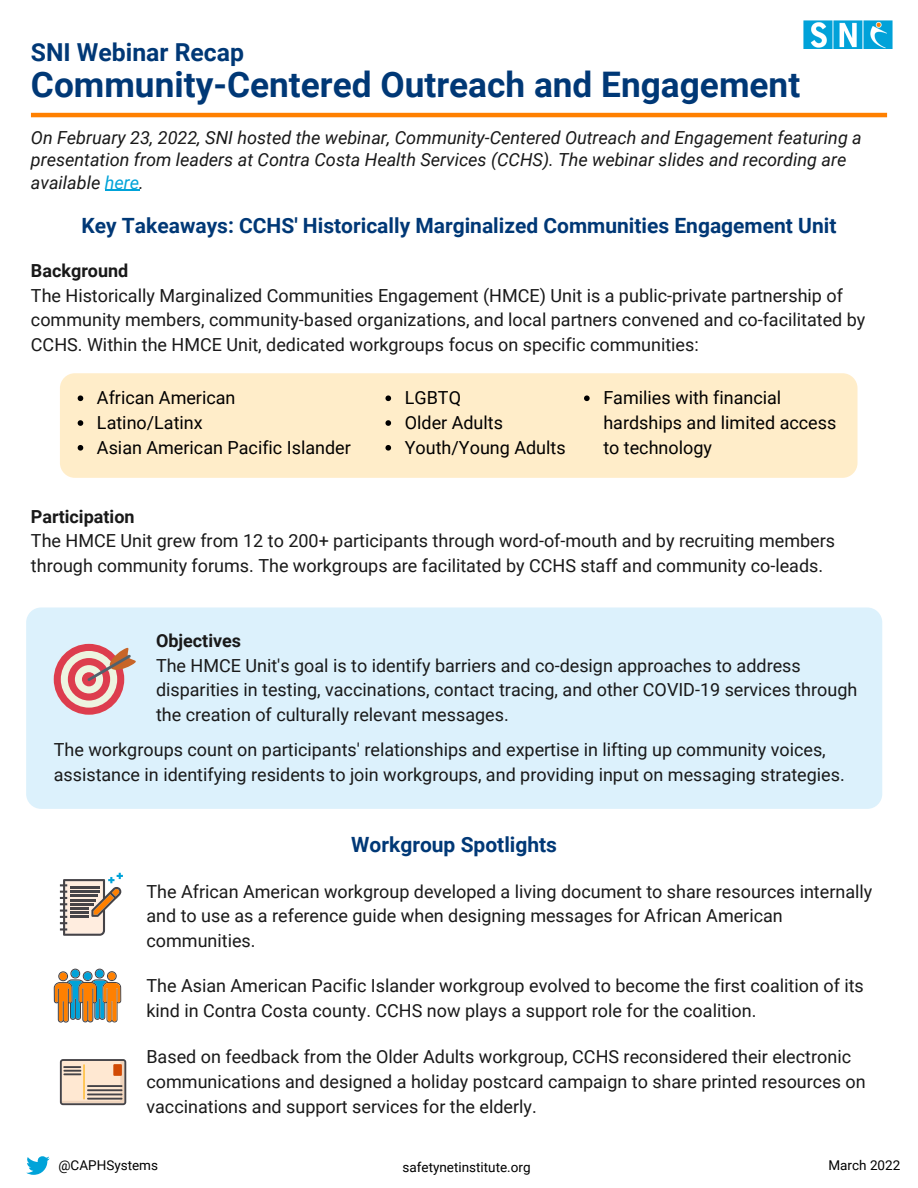
<style>
.page{position:relative;width:918px;height:1188px;background:#fff}
.page>*{position:absolute;margin:0;border:0;box-sizing:border-box;transform-origin:0 0}
.t1{font:700 35.25px "Roboto";color:#003876}
.t2{font:700 24.75px "Roboto";color:#003876}
.t3{font:700 21px "Roboto";color:#003876}
.t4{font:18px/24.8px "Roboto";color:#191919}
.t5{font:italic 18px/22.5px "Roboto";color:#191919}
.t6{font:18px/24.8px "Roboto";color:#000}
.t7{font:700 18px "Roboto";color:#191919}
.t8{font:13.5px "Roboto";color:#000}
.s1{color:#00a3d9}
</style>
<div class="page">
<svg style="left:26px;top:1156px;width:24px;height:19px"></svg>
<hr style="left:31px;top:113px;width:856px;height:4px;background:#ff8000">
<div style="left:26px;top:608px;width:856px;height:201px;background:#dcf1fc;border-radius:15px"></div>
<svg style="left:54px;top:644px;width:82px;height:71px"></svg>
<svg style="left:60px;top:873px;width:63px;height:63px"></svg>
<hr style="left:70px;top:907px;width:19px;height:3px;background:#454347">
<hr style="left:70px;top:903px;width:24px;height:2px;background:#454347">
<hr style="left:70px;top:899px;width:26px;height:2px;background:#454347">
<hr style="left:70px;top:895px;width:28px;height:2px;background:#454347">
<hr style="left:70px;top:891px;width:30px;height:2px;background:#454347">
<hr style="left:70px;top:886px;width:30px;height:3px;background:#454347">
<svg style="left:54px;top:969px;width:67px;height:54px"></svg>
<svg style="left:60px;top:1059px;width:66px;height:46px;background:#d7c4b4"></svg>
<hr style="left:87px;top:1085px;width:36px;height:2px;background:#454347">
<hr style="left:87px;top:1089px;width:36px;height:2px;background:#454347">
<hr style="left:87px;top:1094px;width:36px;height:1px;background:#454347">
<hr style="left:87px;top:1098px;width:36px;height:2px;background:#454347">
<hr style="left:83px;top:1064px;width:2px;height:36px;background:#ffc655">
<div style="left:113px;top:1064px;width:9px;height:12px;background:#d24b05"></div>
<div style="left:60px;top:373px;width:798px;height:105px;background:#ffedc9;border-radius:15px"></div>
<img style="left:803px;top:20px;width:89px;height:29px">
<hr style="left:105px;top:190px;width:34px;height:1px;background:#00a3d9">
<svg style="left:78px;top:395px;width:5px;height:6px"></svg>
<svg style="left:78px;top:420px;width:5px;height:6px"></svg>
<svg style="left:78px;top:445px;width:5px;height:6px"></svg>
<svg style="left:385px;top:395px;width:6px;height:6px"></svg>
<svg style="left:385px;top:420px;width:6px;height:6px"></svg>
<svg style="left:385px;top:445px;width:6px;height:6px"></svg>
<svg style="left:584px;top:395px;width:6px;height:6px"></svg>
<p class="t2" style="left:31px;top:38px;width:215px">SNI Webinar Recap</p>
<p class="t1" style="left:31px;top:64px;width:771px">Community-Centered Outreach and Engagement</p>
<p class="t5" style="left:31px;top:126px;width:832px">On February 23, 2022, SNI hosted the webinar, Community-Centered Outreach and Engagement featuring a presentation from leaders at Contra Costa Health Services (CCHS). The webinar slides and recording are available <span class="s1">here</span>.</p>
<p class="t3" style="left:82px;top:213px;width:756px">Key Takeaways: CCHS' Historically Marginalized Communities Engagement Unit</p>
<p class="t7" style="left:31px;top:260px;width:99px">Background</p>
<p class="t4" style="left:31px;top:283px;width:836px">The Historically Marginalized Communities Engagement (HMCE) Unit is a public-private partnership of community members, community-based organizations, and local partners convened and co-facilitated by<br>CCHS. Within the HMCE Unit, dedicated workgroups focus on specific communities:</p>
<p class="t6" style="left:97px;top:386px;width:140px">African American</p>
<p class="t6" style="left:97px;top:411px;width:107px">Latino/Latinx</p>
<p class="t6" style="left:97px;top:435px;width:255px">Asian American Pacific Islander</p>
<p class="t6" style="left:603px;top:386px;width:234px">Families with financial hardships and limited access to technology</p>
<p class="t6" style="left:405px;top:386px;width:58px">LGBTQ</p>
<p class="t6" style="left:405px;top:411px;width:100px">Older Adults</p>
<p class="t6" style="left:405px;top:435px;width:162px">Youth/Young Adults</p>
<p class="t7" style="left:31px;top:506px;width:105px">Participation</p>
<p class="t4" style="left:31px;top:529px;width:806px">The HMCE Unit grew from 12 to 200+ participants through word-of-mouth and by recruiting members through community forums. The workgroups are facilitated by CCHS staff and community co-leads.</p>
<p class="t7" style="left:156px;top:630px;width:87px">Objectives</p>
<p class="t4" style="left:156px;top:653px;width:703px">The HMCE Unit's goal is to identify barriers and co-design approaches to address disparities in testing, vaccinations, contact tracing, and other COVID-19 services through the creation of culturally relevant messages.</p>
<p class="t4" style="left:54px;top:737px;width:793px">The workgroups count on participants' relationships and expertise in lifting up community voices, assistance in identifying residents to join workgroups, and providing input on messaging strategies.</p>
<p class="t3" style="left:351px;top:832px;width:207px">Workgroup Spotlights</p>
<p class="t4" style="left:146px;top:879px;width:727px">The African American workgroup developed a living document to share resources internally and to use as a reference guide when designing messages for African American communities.</p>
<p class="t4" style="left:146px;top:974px;width:719px">The Asian American Pacific Islander workgroup evolved to become the first coalition of its kind in Contra Costa county. CCHS now plays a support role for the coalition.</p>
<p class="t4" style="left:146px;top:1044px;width:721px">Based on feedback from the Older Adults workgroup, CCHS reconsidered their electronic communications and designed a holiday postcard campaign to share printed resources on vaccinations and support services for the elderly.</p>
<p class="t8" style="left:59px;top:1158px;width:101px">@CAPHSystems</p>
<p class="t8" style="left:403px;top:1160px;width:129px">safetynetinstitute.org</p>
<p class="t8" style="left:829px;top:1158px;width:73px">March 2022</p>
</div>
